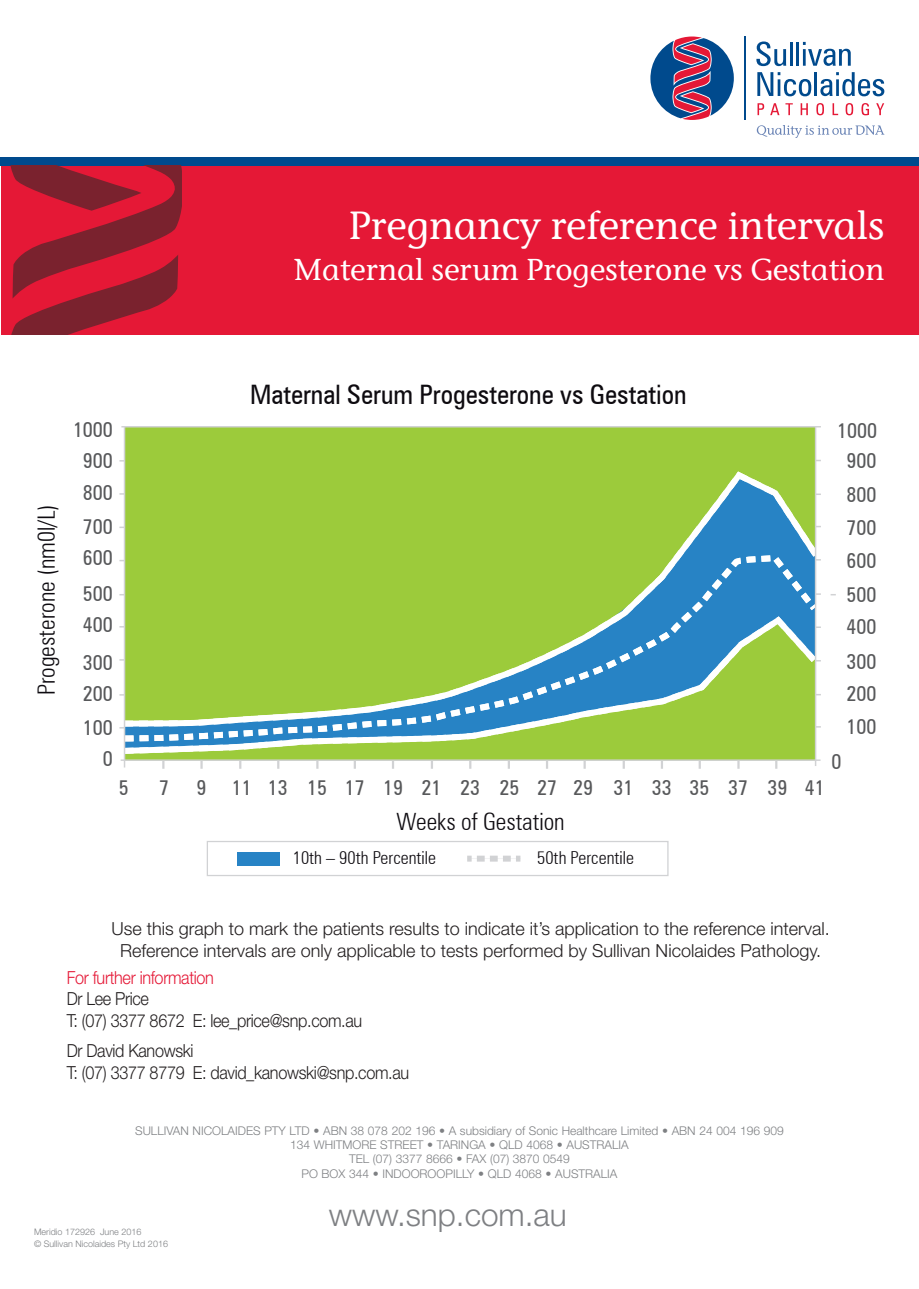
<style>
.page{position:relative;width:919px;height:1289px;background:#fff}
.page>*{position:absolute;margin:0;border:0;box-sizing:border-box;transform-origin:0 0}
.t1{font:500 39px "ITC Stone Informal Com";color:#fff}
.t2{font:300 31.5px "Helvetica Neue LT Std";color:#7e8083}
.t3{font:500 30px "ITC Stone Informal Com";color:#fff}
.t4{font:condensed 26.85px "Zurich BT";color:#0e0b10}
.t5{font:300 condensed 23.85px "Zurich BT";color:#0e0b10}
.t6{font:condensed 20.85px/31.2px "Zurich BT";color:#57585a}
.t7{font:300 18px/21.6px "Helvetica Neue LT Std";color:#231f20;text-align:center}
.t8{font:300 18px/21.6px "Helvetica Neue LT Std";letter-spacing:-.02em;color:#231f20;scale:.9 1}
.t9{font:300 18px "Helvetica Neue LT Std";letter-spacing:-.02em;color:#e51836;scale:.9 1}
.t10{font:300 condensed 17.85px "Zurich BT";color:#0e0b10}
.t11{font:300 12px/14.4px "Helvetica Neue LT Std";color:#7e8083;text-align:center}
.t12{font:300 9px/12px "Helvetica Neue LT Std";color:#7e8083}
</style>
<div class="page">
<div style="left:125px;top:427px;width:689px;height:333px;background:#9ccb3b"></div>
<svg style="left:125px;top:744px;width:692px;height:12px"></svg>
<svg style="left:119px;top:467px;width:702px;height:84px"></svg>
<svg style="left:119px;top:551px;width:702px;height:193px"></svg>
<hr style="left:814px;top:427px;width:2px;height:339px;background:#d1d2d4">
<hr style="left:121px;top:426px;width:699px;height:1px;background:#d1d2d4">
<hr style="left:124px;top:426px;width:1px;height:341px;background:#d1d2d4">
<hr style="left:121px;top:759px;width:699px;height:2px;background:#d1d2d4">
<svg style="left:162px;top:761px;width:2px;height:7px"></svg>
<svg style="left:200px;top:761px;width:3px;height:7px"></svg>
<svg style="left:239px;top:761px;width:2px;height:7px"></svg>
<svg style="left:277px;top:761px;width:2px;height:7px"></svg>
<svg style="left:316px;top:761px;width:2px;height:7px"></svg>
<svg style="left:353px;top:761px;width:3px;height:7px"></svg>
<svg style="left:392px;top:761px;width:2px;height:7px"></svg>
<svg style="left:469px;top:761px;width:2px;height:7px"></svg>
<svg style="left:431px;top:761px;width:2px;height:7px"></svg>
<svg style="left:507px;top:761px;width:3px;height:7px"></svg>
<svg style="left:546px;top:761px;width:2px;height:7px"></svg>
<svg style="left:583px;top:761px;width:2px;height:7px"></svg>
<svg style="left:622px;top:761px;width:2px;height:7px"></svg>
<svg style="left:661px;top:761px;width:2px;height:7px"></svg>
<svg style="left:698px;top:761px;width:2px;height:7px"></svg>
<svg style="left:737px;top:761px;width:2px;height:7px"></svg>
<svg style="left:775px;top:761px;width:2px;height:7px"></svg>
<div style="left:207px;top:840px;width:461px;height:36px;border:1px solid #d1d2d4"></div>
<div style="left:237px;top:852px;width:43px;height:13px;background:#2783c5"></div>
<svg style="left:467px;top:855px;width:4px;height:6px"></svg>
<svg style="left:477px;top:855px;width:43px;height:6px"></svg>
<hr style="left:744px;top:37px;width:1px;height:83px;background:#004a8d">
<svg style="left:756px;top:41px;width:30px;height:25px"></svg>
<hr style="left:789px;top:42px;width:3px;height:24px;background:#004a8d">
<hr style="left:796px;top:42px;width:3px;height:24px;background:#004a8d">
<svg style="left:802px;top:42px;width:48px;height:24px"></svg>
<svg style="left:757px;top:72px;width:54px;height:24px"></svg>
<hr style="left:814px;top:72px;width:3px;height:24px;background:#004a8d">
<svg style="left:820px;top:72px;width:64px;height:24px"></svg>
<svg style="left:757px;top:103px;width:7px;height:12px"></svg>
<svg style="left:770px;top:103px;width:9px;height:12px"></svg>
<svg style="left:785px;top:103px;width:7px;height:12px"></svg>
<svg style="left:800px;top:103px;width:7px;height:12px"></svg>
<svg style="left:816px;top:103px;width:7px;height:12px"></svg>
<svg style="left:832px;top:103px;width:6px;height:12px"></svg>
<svg style="left:845px;top:103px;width:8px;height:12px"></svg>
<svg style="left:861px;top:103px;width:7px;height:12px"></svg>
<svg style="left:876px;top:103px;width:8px;height:12px"></svg>
<svg style="left:650px;top:37px;width:84px;height:83px"></svg>
<svg style="left:756px;top:125px;width:128px;height:13px"></svg>
<div style="left:2px;top:166px;width:916px;height:168px;background:#e51836"></div>
<div style="left:0;top:157px;width:918px;height:9px;background:#004a8d"></div>
<svg style="left:10px;top:166px;width:172px;height:168px"></svg>
<h1 class="t1" style="left:348px;top:201px;width:537px">Pregnancy reference intervals</h1>
<h3 class="t3" style="left:294px;top:251px;width:592px">Maternal serum Progesterone vs Gestation</h3>
<h3 class="t5" style="left:32px;top:694px;width:192px;rotate:-90deg">Progesterone (nm0l/L)</h3>
<h3 class="t6" style="left:73px;top:414px;width:41px;text-align:center">1000<br>900<br>800</h3>
<h3 class="t6" style="left:83px;top:511px;width:31px">700<br>600</h3>
<h3 class="t6" style="left:83px;top:577px;width:31px">500<br>400</h3>
<h3 class="t6" style="left:83px;top:646px;width:31px">300<br>200</h3>
<h3 class="t6" style="left:83px;top:711px;width:31px;text-align:right">100<br>0</h3>
<h3 class="t4" style="left:250px;top:378px;width:438px">Maternal Serum Progesterone vs Gestation</h3>
<h3 class="t6" style="left:119px;top:772px;width:11px">5</h3>
<h3 class="t6" style="left:159px;top:772px;width:11px">7</h3>
<h3 class="t6" style="left:196px;top:772px;width:629px">9 11 13 15 17 19 21 23 25 27 29 31 33 35 37 39 41</h3>
<h3 class="t5" style="left:396px;top:806px;width:170px">Weeks of Gestation</h3>
<h3 class="t10" style="left:293px;top:846px;width:145px">10th – 90th Percentile</h3>
<h3 class="t10" style="left:537px;top:846px;width:98px">50th Percentile</h3>
<h3 class="t6" style="left:837px;top:415px;width:41px">1000</h3>
<h3 class="t6" style="left:846px;top:445px;width:31px">900</h3>
<h3 class="t6" style="left:846px;top:478px;width:31px">800</h3>
<h3 class="t6" style="left:846px;top:511px;width:31px">700</h3>
<h3 class="t6" style="left:846px;top:544px;width:31px">600</h3>
<h3 class="t6" style="left:846px;top:578px;width:31px">500</h3>
<h3 class="t6" style="left:846px;top:611px;width:31px">400</h3>
<h3 class="t6" style="left:846px;top:645px;width:31px">300</h3>
<h3 class="t6" style="left:846px;top:678px;width:31px">200</h3>
<h3 class="t6" style="left:831px;top:745px;width:11px">0</h3>
<h3 class="t6" style="left:846px;top:711px;width:31px">100</h3>
<h3 class="t7" style="left:111px;top:917px;width:719px">Use this graph to mark the patients results to indicate it’s application to the reference interval.<br>Reference intervals are only applicable to tests performed by Sullivan Nicolaides Pathology.</h3>
<h3 class="t9" style="left:67px;top:966px;width:165px">For further information</h3>
<h3 class="t8" style="left:67px;top:987px;width:330px">Dr Lee Price<br>T: (07) 3377 8672 E: lee_price@snp.com.au</h3>
<h3 class="t8" style="left:67px;top:1039px;width:382px">Dr David Kanowski<br>T: (07) 3377 8779 E: david_kanowski@snp.com.au</h3>
<p class="t11" style="left:135px;top:1122px;width:650px">SULLIVAN NICOLAIDES PTY LTD • ABN 38 078 202 196 • A subsidiary of Sonic Healthcare Limited • ABN 24 004 196 909<br>134 WHITMORE STREET • TARINGA • QLD 4068 • AUSTRALIA<br>TEL (07) 3377 8666 • FAX (07) 3870 0549<br>PO BOX 344 • INDOOROOPILLY • QLD 4068 • AUSTRALIA</p>
<h2 class="t2" style="left:328px;top:1195px;width:240px">www.snp.com.au</h2>
<p class="t12" style="left:34px;top:1225px;width:135px">Meridio 172926 June 2016<br>© Sullivan Nicolaides Pty Ltd 2016</p>
</div>
